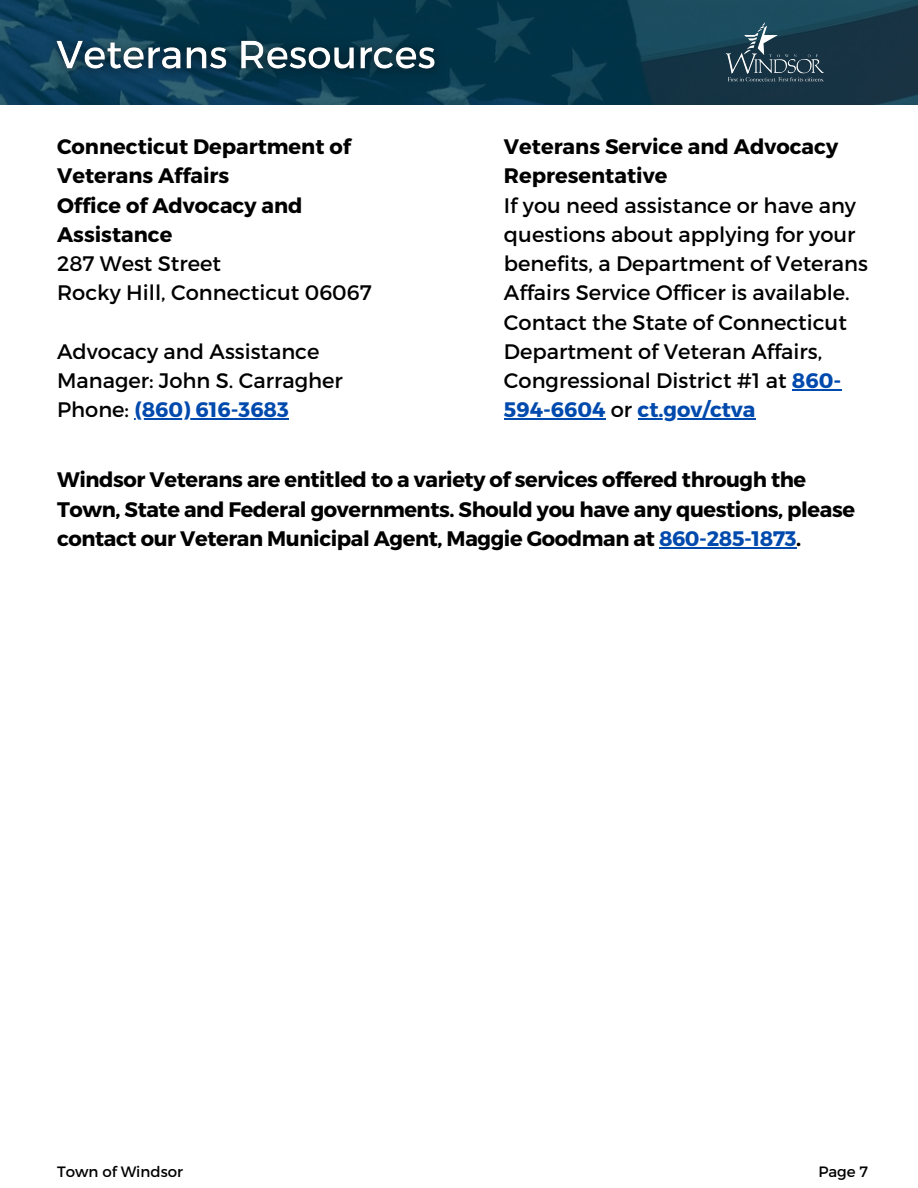
<style>
.page{position:relative;width:918px;height:1188px;background:#fff}
.page>*{position:absolute;margin:0;border:0;box-sizing:border-box;transform-origin:0 0}
.t1{font:21px/29.2px "Montserrat";color:#000}
.t2{font:700 21px/29.2px "Montserrat";letter-spacing:-.02em;color:#000}
.t3{font:700 21px/29.2px "Montserrat";color:#000}
.t4{font:700 21px "Montserrat";color:#004aad}
.t5{font:15px "Montserrat";color:#000}
.s1{font-weight:400;color:#000}
.s2{font-weight:700;color:#004aad}
.s3{color:#004aad}
</style>
<div class="page">
<img style="left:0;top:0;width:918px;height:105px">
<img style="left:723px;top:19px;width:103px;height:66px">
<img style="left:40px;top:13px;width:413px;height:82px">
<hr style="left:134px;top:419px;width:155px;height:1px;background:#004aad">
<hr style="left:659px;top:547px;width:137px;height:1px;background:#004aad">
<hr style="left:792px;top:389px;width:49px;height:1px;background:#004aad">
<hr style="left:504px;top:419px;width:101px;height:1px;background:#004aad">
<hr style="left:638px;top:419px;width:117px;height:1px;background:#004aad">
<p class="t3" style="left:57px;top:131px;width:295px">Connecticut Department of<br>Veterans Affairs</p>
<p class="t3" style="left:57px;top:190px;width:247px">Office of Advocacy and<br>Assistance</p>
<p class="t1" style="left:57px;top:248px;width:165px">287 West Street</p>
<p class="t1" style="left:57px;top:277px;width:316px">Rocky Hill, Connecticut 06067</p>
<p class="t1" style="left:57px;top:336px;width:287px">Advocacy and Assistance<br>Manager: John S. Carragher</p>
<p class="t4" style="left:57px;top:396px;width:233px"><span class="s1">Phone:</span> (860) 616-3683</p>
<p class="t3" style="left:504px;top:131px;width:336px">Veterans Service and Advocacy<br>Representative</p>
<p class="t1" style="left:504px;top:190px;width:365px">If you need assistance or have any questions about applying for your benefits, a Department of Veterans Affairs Service Officer is available.<br>Contact the State of Connecticut Department of Veteran Affairs, Congressional District #1 at <span class="s2">860- 594-6604</span> or <span class="s2">ct.gov/ctva</span></p>
<p class="t2" style="left:57px;top:464px;width:799px">Windsor Veterans are entitled to a variety of services offered through the<br>Town, State and Federal governments. Should you have any questions, please contact our Veteran Municipal Agent, Maggie Goodman at <span class="s3">860-285-1873</span>.</p>
<p class="t5" style="left:57px;top:1162px;width:127px">Town of Windsor</p>
<p class="t5" style="left:818px;top:1162px;width:51px">Page 7</p>
</div>
